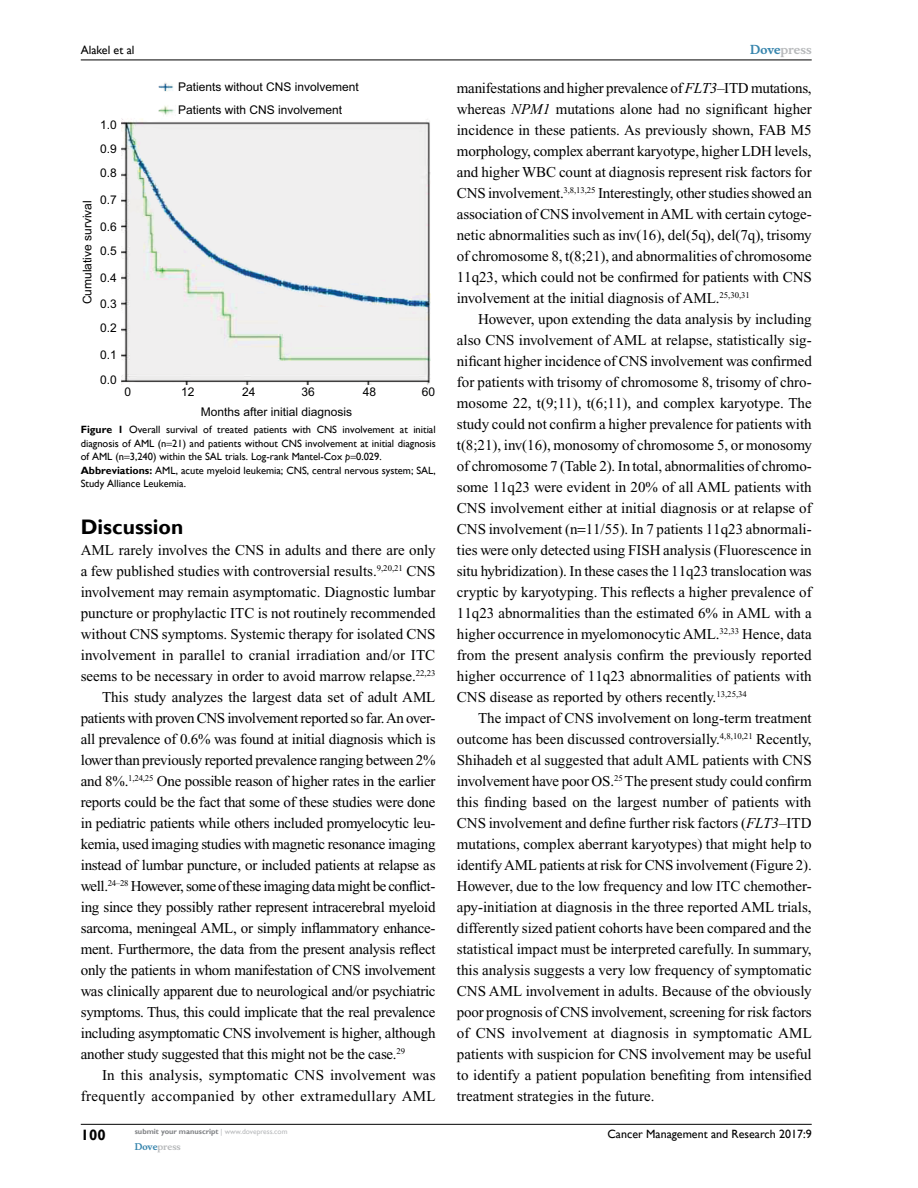
<style>
.page{position:relative;width:918px;height:1188px;background:#fff}
.page>*{position:absolute;margin:0;border:0;box-sizing:border-box;transform-origin:0 0}
.t1{font:700 21px "Gill Sans";color:#000}
.t2{font:15px/21px "Times New Roman";letter-spacing:-.02em;color:#000;text-align:justify}
.t3{font:15px "Times New Roman";color:#000}
.t4{font:15px "Times New Roman";letter-spacing:.01em;color:#000}
.t5{font:15px "Times New Roman";letter-spacing:.025em;color:#000}
.t6{font:15px "Times New Roman";letter-spacing:.015em;color:#000}
.t7{font:700 15px "Gill Sans";color:#000}
.t8{font:12px/24px "Arial";color:#000}
.t9{font:12px "Gill Sans";color:#000}
.t10{font:700 12px "Musee";color:#b8babc}
.t11{font:10.5px/13.5px "Gill Sans";color:#000}
.t12{font:700 9px "Musee";color:#b8babc}
.t13{font:700 7.5px "Gill Sans";color:#808285}
.s1{font-weight:700}
.s2{font-style:italic}
.s3{font-weight:400;color:#b8babc}
.s4{color:#3785ad}
</style>
<div class="page">
<hr style="left:81px;top:1124px;width:731px;height:1px;background:#000">
<hr style="left:81px;top:60px;width:731px;height:1px;background:#000">
<img style="left:122px;top:82px;width:309px;height:302px">
<p class="t9" style="left:81px;top:43px;width:55px">Alakel et al</p>
<p class="t8" style="left:75px;top:304px;width:106px;rotate:-90deg">Cumulative survival</p>
<p class="t8" style="left:100px;top:113px;width:18px;text-align:justify">1.0<br>0.9<br>0.8</p>
<p class="t8" style="left:100px;top:188px;width:18px">0.7</p>
<p class="t8" style="left:100px;top:214px;width:18px;line-height:24.8px">0.6<br>0.5</p>
<p class="t8" style="left:100px;top:264px;width:18px;line-height:26.1px">0.4<br>0.3</p>
<p class="t8" style="left:100px;top:315px;width:18px;line-height:25.8px;text-align:justify">0.2<br>0.1<br>0.0</p>
<p class="t8" style="left:178px;top:76px;width:182px;line-height:22.8px">Patients without CNS involvement<br>Patients with CNS involvement</p>
<p class="t8" style="left:124px;top:380px;width:8px">0</p>
<p class="t8" style="left:181px;top:380px;width:15px">12</p>
<p class="t8" style="left:242px;top:380px;width:15px">24</p>
<p class="t8" style="left:201px;top:383px;width:153px;line-height:19px;text-indent:101px">36<br>Months after initial diagnosis</p>
<p class="t8" style="left:363px;top:380px;width:15px">48</p>
<p class="t8" style="left:422px;top:380px;width:15px">60</p>
<p class="t11" style="left:81px;top:423px;width:357px"><span class="s1">Figure 1</span> Overall survival of treated patients with CNS involvement at initial diagnosis of AML (n 21) and patients without CNS involvement at initial diagnosis of AML (n 3,240) within the SAL trials. Log-rank Mantel-Cox <span class="s2">p</span> 0.029.<br><span class="s1">Abbreviations:</span> AML, acute myeloid leukemia; CNS, central nervous system; SAL, Study Alliance Leukemia.</p>
<h1 class="t1" style="left:81px;top:514px;width:104px">Discussion</h1>
<p class="t3" style="left:81px;top:542px;width:356px">AML rarely involves the CNS in adults and there are only</p>
<p class="t3" style="left:81px;top:563px;width:356px">a few published studies with controversial results.<sup>9,20,21</sup> CNS</p>
<p class="t3" style="left:81px;top:584px;width:356px">involvement may remain asymptomatic. Diagnostic lumbar</p>
<p class="t3" style="left:81px;top:605px;width:356px">puncture or prophylactic ITC is not routinely recommended</p>
<p class="t3" style="left:81px;top:626px;width:356px">without CNS symptoms. Systemic therapy for isolated CNS</p>
<p class="t4" style="left:81px;top:647px;width:356px">involvement in parallel to cranial irradiation and/or ITC</p>
<p class="t3" style="left:81px;top:668px;width:356px">seems to be necessary in order to avoid marrow relapse.<sup>22,23</sup></p>
<p class="t2" style="left:102px;top:686px;width:335px">This study analyzes the largest data set of adult AML</p>
<p class="t2" style="left:81px;top:707px;width:356px">patients with proven CNS involvement reported so far. An over-</p>
<p class="t2" style="left:81px;top:728px;width:356px">all prevalence of 0.6% was found at initial diagnosis which is</p>
<p class="t2" style="left:81px;top:749px;width:356px">lower than previously reported prevalence ranging between 2%</p>
<p class="t2" style="left:81px;top:770px;width:356px">and 8%.<sup>1,24,25</sup> One possible reason of higher rates in the earlier</p>
<p class="t2" style="left:81px;top:791px;width:356px">reports could be the fact that some of these studies were done</p>
<p class="t2" style="left:81px;top:812px;width:356px">in pediatric patients while others included promyelocytic leu-</p>
<p class="t2" style="left:81px;top:833px;width:356px">kemia, used imaging studies with magnetic resonance imaging</p>
<p class="t2" style="left:81px;top:854px;width:356px">instead of lumbar puncture, or included patients at relapse as</p>
<p class="t2" style="left:81px;top:875px;width:356px">well.<sup>24–28</sup> However, some of these imaging data might be conflict-</p>
<p class="t2" style="left:81px;top:896px;width:356px">ing since they possibly rather represent intracerebral myeloid</p>
<p class="t2" style="left:81px;top:917px;width:356px">sarcoma, meningeal AML, or simply inflammatory enhance-</p>
<p class="t2" style="left:81px;top:938px;width:356px">ment. Furthermore, the data from the present analysis reflect</p>
<p class="t2" style="left:81px;top:959px;width:356px">only the patients in whom manifestation of CNS involvement</p>
<p class="t2" style="left:81px;top:980px;width:356px">was clinically apparent due to neurological and/or psychiatric</p>
<p class="t2" style="left:81px;top:1001px;width:356px">symptoms. Thus, this could implicate that the real prevalence</p>
<p class="t2" style="left:81px;top:1022px;width:356px">including asymptomatic CNS involvement is higher, although</p>
<p class="t2" style="left:81px;top:1043px;width:326px">another study suggested that this might not be the case.<sup>29</sup></p>
<p class="t6" style="left:102px;top:1067px;width:335px">In this analysis, symptomatic CNS involvement was</p>
<p class="t5" style="left:81px;top:1088px;width:357px">frequently accompanied by other extramedullary AML</p>
<p class="t7" style="left:81px;top:1126px;width:26px">100</p>
<p class="t13" style="left:135px;top:1127px;width:154px">submit your manuscript <span class="s3">| www.dovepress.com</span></p>
<p class="t12" style="left:135px;top:1141px;width:48px"><span class="s4">Dove</span>press</p>
<p class="t10" style="left:750px;top:43px;width:63px"><span class="s4">Dove</span>press</p>
<p class="t2" style="left:457px;top:77px;width:356px">manifestations and higher prevalence of <span class="s2">FLT3</span>–ITD mutations, whereas <span class="s2">NPM1</span> mutations alone had no significant higher incidence in these patients. As previously shown, FAB M5 morphology, complex aberrant karyotype, higher LDH levels, and higher WBC count at diagnosis represent risk factors for CNS involvement.<sup>3,8,13,25</sup> Interestingly, other studies showed an association of CNS involvement in AML with certain cytoge&shy;netic abnormalities such as inv(16), del(5q), del(7q), trisomy of chromosome 8, t(8;21), and abnormalities of chromosome 11q23, which could not be confirmed for patients with CNS involvement at the initial diagnosis of AML.<sup>25,30,31</sup></p>
<p class="t2" style="left:457px;top:308px;width:357px;text-indent:21px">However, upon extending the data analysis by including also CNS involvement of AML at relapse, statistically sig&shy;nificant higher incidence of CNS involvement was confirmed for patients with trisomy of chromosome 8, trisomy of chro&shy;mosome 22, t(9;11), t(6;11), and complex karyotype. The study could not confirm a higher prevalence for patients with t(8;21), inv(16), monosomy of chromosome 5, or monosomy of chromosome 7 (Table 2). In total, abnormalities of chromo&shy;some 11q23 were evident in 20% of all AML patients with CNS involvement either at initial diagnosis or at relapse of CNS involvement (n 11/55). In 7 patients 11q23 abnormali&shy;ties were only detected using FISH analysis (Fluorescence in situ hybridization). In these cases the 11q23 translocation was cryptic by karyotyping. This reflects a higher prevalence of 11q23 abnormalities than the estimated 6% in AML with a higher occurrence in myelomonocytic AML.<sup>32,33</sup> Hence, data from the present analysis confirm the previously reported higher occurrence of 11q23 abnormalities of patients with CNS disease as reported by others recently.<sup>13,25,34</sup></p>
<p class="t2" style="left:457px;top:707px;width:357px;text-indent:21px">The impact of CNS involvement on long-term treatment outcome has been discussed controversially.<sup>4,8,10,21</sup> Recently, Shihadeh et al suggested that adult AML patients with CNS involvement have poor OS.<sup>25</sup> The present study could confirm this finding based on the largest number of patients with CNS involvement and define further risk factors (<span class="s2">FLT3</span>–ITD mutations, complex aberrant karyotypes) that might help to identify AML patients at risk for CNS involvement (Figure 2).<br>However, due to the low frequency and low ITC chemother&shy;apy-initiation at diagnosis in the three reported AML trials, differently sized patient cohorts have been compared and the statistical impact must be interpreted carefully. In summary, this analysis suggests a very low frequency of symptomatic CNS AML involvement in adults. Because of the obviously poor prognosis of CNS involvement, screening for risk factors of CNS involvement at diagnosis in symptomatic AML patients with suspicion for CNS involvement may be useful to identify a patient population benefiting from intensified treatment strategies in the future.</p>
<p class="t9" style="left:607px;top:1127px;width:206px">Cancer Management and Research 2017:9</p>
</div>
